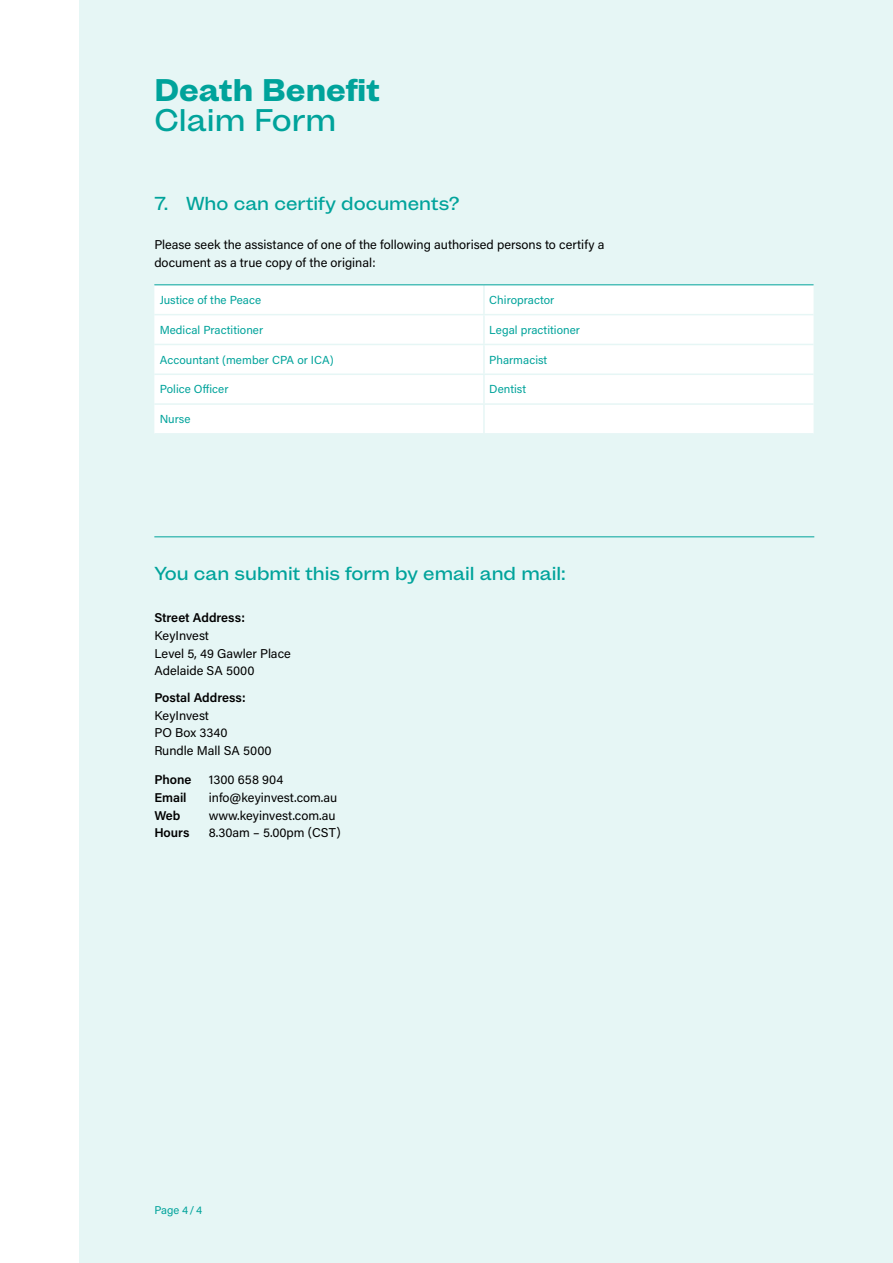
<style>
.page{position:relative;width:893px;height:1263px;background:#fff}
.page>*{position:absolute;margin:0;border:0;box-sizing:border-box;transform-origin:0 0}
.t1{font:800 30px "Mint Grotesk V1.1";color:#00a39b}
.t2{font:500 30px "Mint Grotesk V1.1";color:#00a39b}
.t3{font:500 18px "Mint Grotesk V1.1";color:#00a39b}
.t4{font:12.75px/17.9px "Acumin Pro";color:#000}
.t5{font:600 12.75px "Acumin Pro";color:#000}
.t6{font:11.7px "Acumin Pro";letter-spacing:.005em;color:#00a39b}
.t7{font:11.25px "Acumin Pro";color:#00a39b}
</style>
<div class="page">
<div style="left:79px;top:0;width:814px;height:1263px;background:#e6f6f5"></div>
<div style="left:154px;top:286px;width:660px;height:147px;background:#fff"></div>
<hr style="left:483px;top:285px;width:2px;height:29px;background:#e6f6f5">
<hr style="left:154px;top:314px;width:330px;height:1px;background:#e6f6f5">
<hr style="left:484px;top:314px;width:330px;height:1px;background:#e6f6f5">
<hr style="left:483px;top:315px;width:2px;height:29px;background:#e6f6f5">
<hr style="left:154px;top:344px;width:330px;height:1px;background:#e6f6f5">
<hr style="left:484px;top:344px;width:330px;height:1px;background:#e6f6f5">
<hr style="left:483px;top:345px;width:2px;height:28px;background:#e6f6f5">
<hr style="left:154px;top:373px;width:330px;height:2px;background:#e6f6f5">
<hr style="left:484px;top:373px;width:330px;height:2px;background:#e6f6f5">
<hr style="left:483px;top:375px;width:2px;height:28px;background:#e6f6f5">
<hr style="left:154px;top:403px;width:330px;height:2px;background:#e6f6f5">
<hr style="left:484px;top:403px;width:330px;height:2px;background:#e6f6f5">
<hr style="left:483px;top:405px;width:2px;height:28px;background:#e6f6f5">
<hr style="left:154px;top:285px;width:330px;height:1px;background:#00a39b">
<hr style="left:484px;top:285px;width:330px;height:1px;background:#00a39b">
<hr style="left:154px;top:537px;width:660px;height:1px;background:#00a39b">
<h1 class="t1" style="left:154px;top:71px;width:227px">Death Benefit</h1>
<h1 class="t2" style="left:154px;top:101px;width:183px">Claim Form</h1>
<h2 class="t3" style="left:154px;top:192px;width:307px">7. Who can certify documents?</h2>
<p class="t4" style="left:154px;top:235px;width:452px">Please seek the assistance of one of the following authorised persons to certify a document as a true copy of the original:</p>
<p class="t6" style="left:160px;top:292px;width:103px">Justice of the Peace</p>
<p class="t6" style="left:489px;top:292px;width:67px">Chiropractor</p>
<p class="t6" style="left:160px;top:322px;width:105px">Medical Practitioner</p>
<p class="t6" style="left:489px;top:322px;width:92px">Legal practitioner</p>
<p class="t6" style="left:160px;top:351px;width:176px">Accountant (member CPA or ICA)</p>
<p class="t6" style="left:489px;top:351px;width:60px">Pharmacist</p>
<p class="t6" style="left:160px;top:381px;width:70px">Police Officer</p>
<p class="t6" style="left:489px;top:381px;width:38px">Dentist</p>
<p class="t6" style="left:160px;top:411px;width:32px">Nurse</p>
<h2 class="t3" style="left:154px;top:562px;width:413px">You can submit this form by email and mail:</h2>
<p class="t5" style="left:154px;top:608px;width:92px">Street Address:</p>
<p class="t4" style="left:154px;top:626px;width:138px">KeyInvest<br>Level 5, 49 Gawler Place<br>Adelaide SA 5000</p>
<p class="t5" style="left:154px;top:688px;width:93px">Postal Address:</p>
<p class="t4" style="left:154px;top:706px;width:119px">KeyInvest<br>PO Box 3340<br>Rundle Mall SA 5000</p>
<p class="t5" style="left:154px;top:770px;width:39px">Phone</p>
<p class="t4" style="left:209px;top:770px;width:76px">1300 658 904</p>
<p class="t5" style="left:154px;top:788px;width:34px">Email</p>
<p class="t4" style="left:209px;top:788px;width:130px">info@keyinvest.com.au</p>
<p class="t5" style="left:154px;top:806px;width:28px">Web</p>
<p class="t4" style="left:209px;top:806px;width:128px">www.keyinvest.com.au</p>
<p class="t5" style="left:154px;top:824px;width:37px">Hours</p>
<p class="t4" style="left:209px;top:823px;width:133px">8.30am – 5.00pm (CST)</p>
<p class="t7" style="left:154px;top:1202px;width:49px">Page 4/4</p>
</div>
